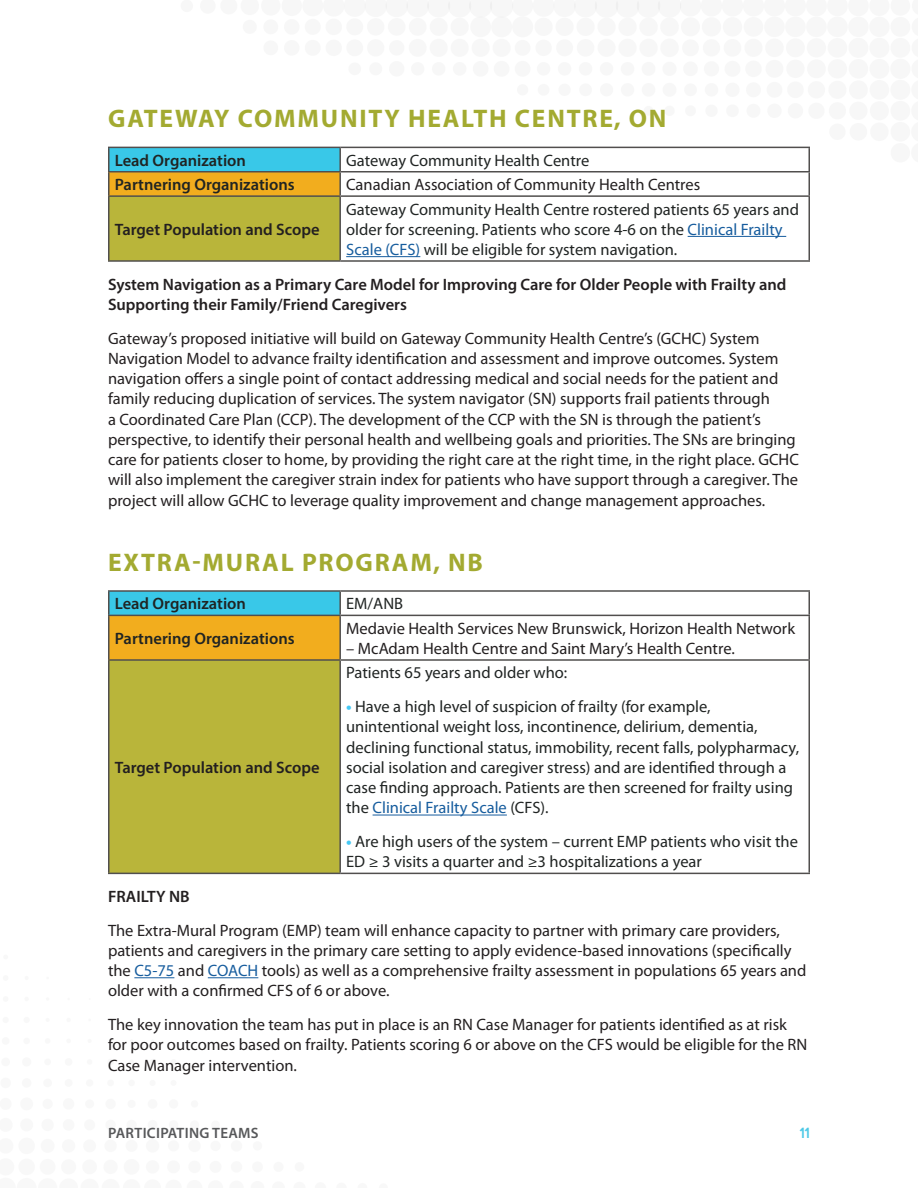
<style>
.page{position:relative;width:918px;height:1188px;background:#fff}
.page>*{position:absolute;margin:0;border:0;box-sizing:border-box;transform-origin:0 0}
.SUB_3__green__caps{font:700 25.5px "Myriad Pro";letter-spacing:.07em;color:#a3aa31}
.BODY{font:16.5px/20.2px "Myriad Pro";color:#231f20}
.BODY-2{font:16.5px/20.2px "Myriad Pro";color:#202423}
.BODY-3{font:600 16.5px/20.2px "Myriad Pro";color:#231f20}
.Cover_Page_Orange_Ti{font:600 16.5px "Myriad Pro";color:#202423}
.t1{font:600 15px "Myriad Pro";letter-spacing:.02em;color:#57585a}
.t2{font:700 15px "Uni Sans Semi";color:#4cc8e6}
.s1{color:#175d9e}
.s2{font-weight:700;color:#45c8f4}
</style>
<div class="page">
<svg style="left:180px;top:1px;width:630px;height:148px"></svg>
<hr style="left:134px;top:977px;width:40px;height:1px;background:#175d9e">
<hr style="left:208px;top:977px;width:50px;height:1px;background:#175d9e">
<div style="left:109px;top:147px;width:231px;height:25px;background:#39c8e8"></div>
<div style="left:109px;top:172px;width:231px;height:24px;background:#f2ad1e"></div>
<div style="left:109px;top:196px;width:231px;height:65px;background:#b9b53a"></div>
<hr style="left:108px;top:147px;width:232px;height:1px;background:#514f4e">
<hr style="left:108px;top:148px;width:2px;height:23px;background:#514f4e">
<hr style="left:340px;top:147px;width:470px;height:1px;background:#514f4e">
<hr style="left:339px;top:148px;width:2px;height:23px;background:#514f4e">
<hr style="left:808px;top:148px;width:2px;height:23px;background:#514f4e">
<hr style="left:108px;top:171px;width:232px;height:1px;background:#514f4e">
<hr style="left:108px;top:172px;width:2px;height:23px;background:#514f4e">
<hr style="left:340px;top:171px;width:470px;height:1px;background:#514f4e">
<hr style="left:339px;top:172px;width:2px;height:23px;background:#514f4e">
<hr style="left:808px;top:172px;width:2px;height:23px;background:#514f4e">
<hr style="left:108px;top:195px;width:232px;height:2px;background:#514f4e">
<hr style="left:108px;top:197px;width:2px;height:63px;background:#514f4e">
<hr style="left:340px;top:195px;width:470px;height:2px;background:#514f4e">
<hr style="left:339px;top:197px;width:2px;height:63px;background:#514f4e">
<hr style="left:808px;top:197px;width:2px;height:63px;background:#514f4e">
<hr style="left:108px;top:260px;width:232px;height:2px;background:#514f4e">
<hr style="left:340px;top:260px;width:470px;height:2px;background:#514f4e">
<hr style="left:688px;top:236px;width:98px;height:1px;background:#175d9e">
<hr style="left:346px;top:256px;width:74px;height:1px;background:#175d9e">
<div style="left:109px;top:591px;width:231px;height:24px;background:#39c8e8"></div>
<div style="left:109px;top:615px;width:231px;height:45px;background:#f2ad1e"></div>
<div style="left:109px;top:660px;width:231px;height:213px;background:#b9b53a"></div>
<hr style="left:108px;top:590px;width:232px;height:2px;background:#514f4e">
<hr style="left:108px;top:592px;width:2px;height:23px;background:#514f4e">
<hr style="left:340px;top:590px;width:470px;height:2px;background:#514f4e">
<hr style="left:339px;top:592px;width:2px;height:23px;background:#514f4e">
<hr style="left:808px;top:592px;width:2px;height:23px;background:#514f4e">
<hr style="left:108px;top:615px;width:232px;height:1px;background:#514f4e">
<hr style="left:108px;top:616px;width:2px;height:43px;background:#514f4e">
<hr style="left:340px;top:615px;width:470px;height:1px;background:#514f4e">
<hr style="left:339px;top:616px;width:2px;height:43px;background:#514f4e">
<hr style="left:808px;top:616px;width:2px;height:43px;background:#514f4e">
<hr style="left:108px;top:659px;width:232px;height:2px;background:#514f4e">
<hr style="left:108px;top:661px;width:2px;height:212px;background:#514f4e">
<hr style="left:340px;top:659px;width:470px;height:2px;background:#514f4e">
<hr style="left:339px;top:661px;width:2px;height:212px;background:#514f4e">
<hr style="left:808px;top:661px;width:2px;height:212px;background:#514f4e">
<hr style="left:108px;top:873px;width:232px;height:1px;background:#514f4e">
<hr style="left:340px;top:873px;width:470px;height:1px;background:#514f4e">
<hr style="left:373px;top:815px;width:134px;height:1px;background:#175d9e">
<p class="SUB_3__green__caps" style="left:108px;top:102px;width:560px">GATEWAY COMMUNITY HEALTH CENTRE, ON</p>
<p class="Cover_Page_Orange_Ti" style="left:115px;top:150px;width:133px">Lead Organization</p>
<p class="BODY-2" style="left:346px;top:150px;width:245px">Gateway Community Health Centre</p>
<p class="Cover_Page_Orange_Ti" style="left:115px;top:174px;width:181px">Partnering Organizations</p>
<p class="BODY" style="left:346px;top:174px;width:356px">Canadian Association of Community Health Centres</p>
<p class="BODY-3" style="left:115px;top:219px;width:206px">Target Population and Scope</p>
<p class="BODY-2" style="left:346px;top:199px;width:454px">Gateway Community Health Centre rostered patients 65 years and older for screening. Patients who score 4-6 on the <span class="s1">Clinical Frailty<br>Scale (CFS)</span> will be eligible for system navigation.</p>
<p class="BODY-3" style="left:108px;top:273px;width:680px">System Navigation as a Primary Care Model for Improving Care for Older People with Frailty and<br>Supporting their Family/Friend Caregivers</p>
<p class="BODY" style="left:108px;top:328px;width:692px">Gateway’s proposed initiative will build on Gateway Community Health Centre’s (GCHC) System Navigation Model to advance frailty identification and assessment and improve outcomes. System navigation offers a single point of contact addressing medical and social needs for the patient and family reducing duplication of services. The system navigator (SN) supports frail patients through<br>a Coordinated Care Plan (CCP). The development of the CCP with the SN is through the patient’s perspective, to identify their personal health and wellbeing goals and priorities. The SNs are bringing care for patients closer to home, by providing the right care at the right time, in the right place. GCHC will also implement the caregiver strain index for patients who have support through a caregiver. The project will allow GCHC to leverage quality improvement and change management approaches.</p>
<p class="SUB_3__green__caps" style="left:108px;top:546px;width:376px">EXTRA-MURAL PROGRAM, NB</p>
<p class="Cover_Page_Orange_Ti" style="left:115px;top:593px;width:133px">Lead Organization</p>
<p class="BODY-2" style="left:346px;top:593px;width:58px">EM/ANB</p>
<p class="Cover_Page_Orange_Ti" style="left:115px;top:628px;width:181px">Partnering Organizations</p>
<p class="BODY" style="left:346px;top:618px;width:450px">Medavie Health Services New Brunswick, Horizon Health Network</p>
<p class="BODY" style="left:346px;top:638px;width:390px">– McAdam Health Centre and Saint Mary’s Health Centre.</p>
<p class="BODY-3" style="left:115px;top:757px;width:206px">Target Population and Scope</p>
<p class="BODY-2" style="left:346px;top:662px;width:223px">Patients 65 years and older who:</p>
<p class="BODY-2" style="left:346px;top:696px;width:454px"><span class="s2">•</span> Have a high level of suspicion of frailty (for example, unintentional weight loss, incontinence, delirium, dementia, declining functional status, immobility, recent falls, polypharmacy, social isolation and caregiver stress) and are identified through a case finding approach. Patients are then screened for frailty using the <span class="s1">Clinical Frailty Scale</span> (CFS).</p>
<p class="BODY-2" style="left:346px;top:831px;width:453px"><span class="s2">•</span> Are high users of the system – current EMP patients who visit the<br>ED ≥ 3 visits a quarter and ≥3 hospitalizations a year</p>
<p class="BODY-3" style="left:108px;top:886px;width:83px">FRAILTY NB</p>
<p class="BODY" style="left:108px;top:920px;width:700px">The Extra-Mural Program (EMP) team will enhance capacity to partner with primary care providers, patients and caregivers in the primary care setting to apply evidence-based innovations (specifically the <span class="s1">C5-75</span> and <span class="s1">COACH</span> tools) as well as a comprehensive frailty assessment in populations 65 years and older with a confirmed CFS of 6 or above.</p>
<p class="BODY" style="left:108px;top:1014px;width:701px">The key innovation the team has put in place is an RN Case Manager for patients identified as at risk for poor outcomes based on frailty. Patients scoring 6 or above on the CFS would be eligible for the RN<br>Case Manager intervention.</p>
<p class="t1" style="left:108px;top:1124px;width:152px">PARTICIPATING TEAMS</p>
<p class="t2" style="left:800px;top:1124px;width:11px">11</p>
</div>
